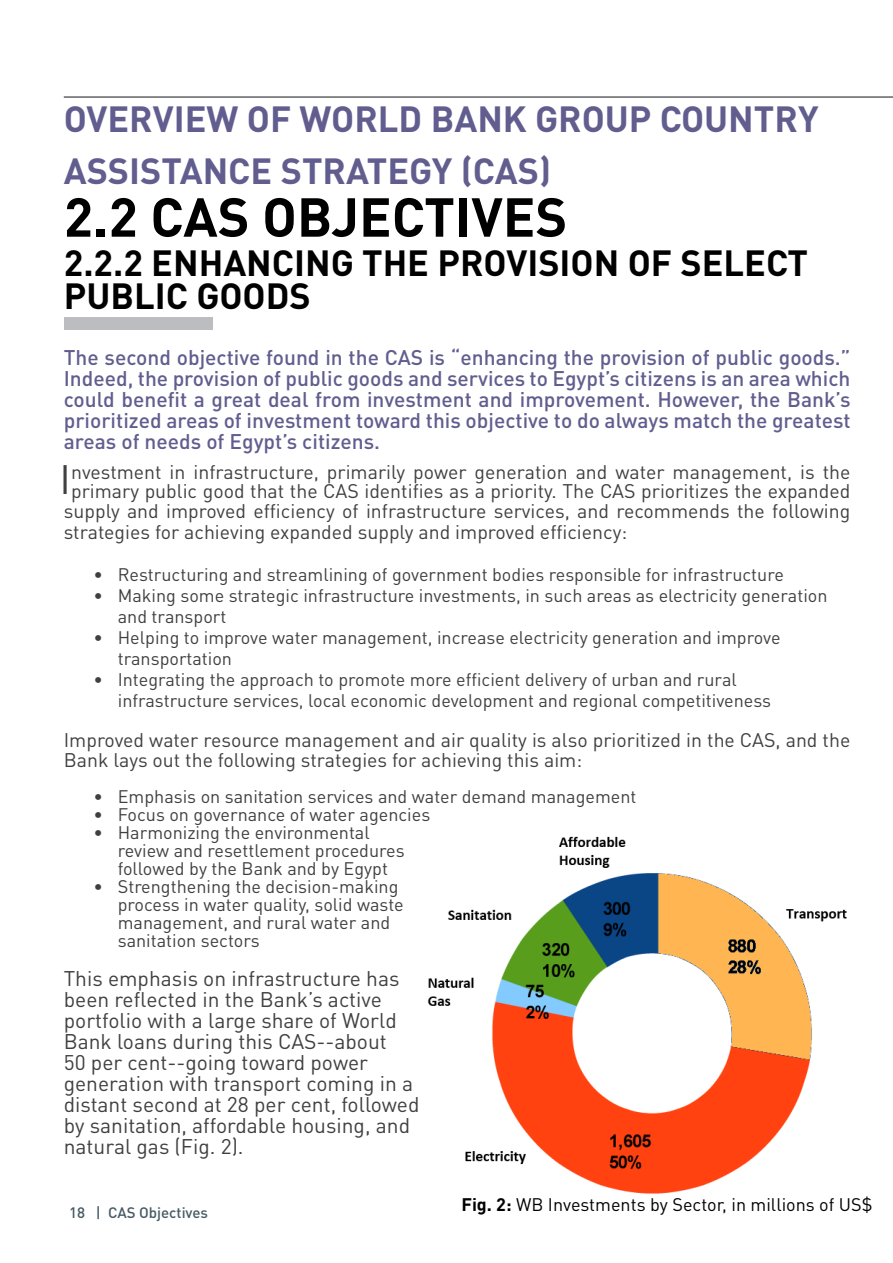
<style>
.page{position:relative;width:893px;height:1263px;background:#fff}
.page>*{position:absolute;margin:0;border:0;box-sizing:border-box;transform-origin:0 0}
.t1{font:700 54px "DIN Pro";color:#000}
.t2{font:700 36px/52.5px "DIN Pro";color:#615e8f}
.t3{font:700 36px/33px "DIN Pro";color:#000}
.t4{font:500 21px/21px "DIN Pro";color:#615e8f;text-align:justify}
.t5{font:21px/21px "DIN Pro";color:#404041}
.t6{font:19.5px/19.5px "DIN Pro";color:#404041}
.t7{font:18px/18px "DIN Pro";color:#404041}
.t8{font:18px "DIN Pro";color:#000}
.t9{font:500 15px "DIN Pro";color:#455a64}
.s1{font-size:40.5px}
.s2{font-weight:700}
</style>
<div class="page">
<div style="left:64px;top:317px;width:149px;height:13px;background:#bbbdc0"></div>
<hr style="left:64px;top:96px;width:829px;height:2px;background:#626367">
<img style="left:427px;top:836px;width:420px;height:358px">
<p class="t2" style="left:64px;top:91px;width:756px">OVERVIEW OF WORLD BANK GROUP COUNTRY<br>ASSISTANCE STRATEGY (CAS)</p>
<p class="t1" style="left:64px;top:180px;width:505px">2.2 CAS OBJECTIVES</p>
<p class="t3" style="left:64px;top:245px;width:746px">2.2.2 ENHANCING THE PROVISION OF SELECT<br>PUBLIC GOODS</p>
<p class="t4" style="left:64px;top:346px;width:788px">The second objective found in the CAS is “enhancing the provision of public goods.” Indeed, the provision of public goods and services to Egypt’s citizens is an area which could benefit a great deal from investment and improvement. However, the Bank’s prioritized areas of investment toward this objective to do always match the greatest areas of needs of Egypt’s citizens.</p>
<p class="t6" style="left:60px;top:461px;width:792px"><span class="s1">I</span>nvestment in infrastructure, primarily power generation and water management, is the</p>
<p class="t6" style="left:71px;top:481px;width:781px">primary public good that the CAS identifies as a priority. The CAS prioritizes the expanded</p>
<p class="t6" style="left:64px;top:500px;width:788px">supply and improved efficiency of infrastructure services, and recommends the following</p>
<p class="t6" style="left:64px;top:521px;width:565px">strategies for achieving expanded supply and improved efficiency:</p>
<p class="t7" style="left:94px;top:564px;width:692px">• Restructuring and streamlining of government bodies responsible for infrastructure</p>
<p class="t7" style="left:118px;top:584px;width:711px;line-height:21px;text-indent:-24px">• Making some strategic infrastructure investments, in such areas as electricity generation and transport</p>
<p class="t7" style="left:118px;top:626px;width:664px;line-height:21px;text-indent:-24px">• Helping to improve water management, increase electricity generation and improve transportation</p>
<p class="t7" style="left:118px;top:668px;width:655px;line-height:21px;text-indent:-24px">• Integrating the approach to promote more efficient delivery of urban and rural infrastructure services, local economic development and regional competitiveness</p>
<p class="t6" style="left:64px;top:730px;width:788px">Improved water resource management and air quality is also prioritized in the CAS, and the<br>Bank lays out the following strategies for achieving this aim:</p>
<p class="t7" style="left:94px;top:786px;width:544px">• Emphasis on sanitation services and water demand management</p>
<p class="t7" style="left:94px;top:804px;width:338px">• Focus on governance of water agencies</p>
<p class="t7" style="left:118px;top:822px;width:288px;text-indent:-24px">• Harmonizing the environmental review and resettlement procedures followed by the Bank and by Egypt</p>
<p class="t7" style="left:118px;top:876px;width:287px;text-indent:-24px">• Strengthening the decision-making process in water quality, solid waste management, and rural water and sanitation sectors</p>
<p class="t5" style="left:64px;top:967px;width:357px">This emphasis on infrastructure has been reflected in the Bank’s active portfolio with a large share of World Bank loans during this CAS--about<br>50 per cent--going toward power generation with transport coming in a distant second at 28 per cent, followed by sanitation, affordable housing, and natural gas (Fig. 2).</p>
<p class="t9" style="left:69px;top:1202px;width:141px">18 | CAS Objectives</p>
<p class="t8" style="left:461px;top:1192px;width:413px"><span class="s2">Fig. 2:</span> WB Investments by Sector, in millions of US$</p>
</div>
